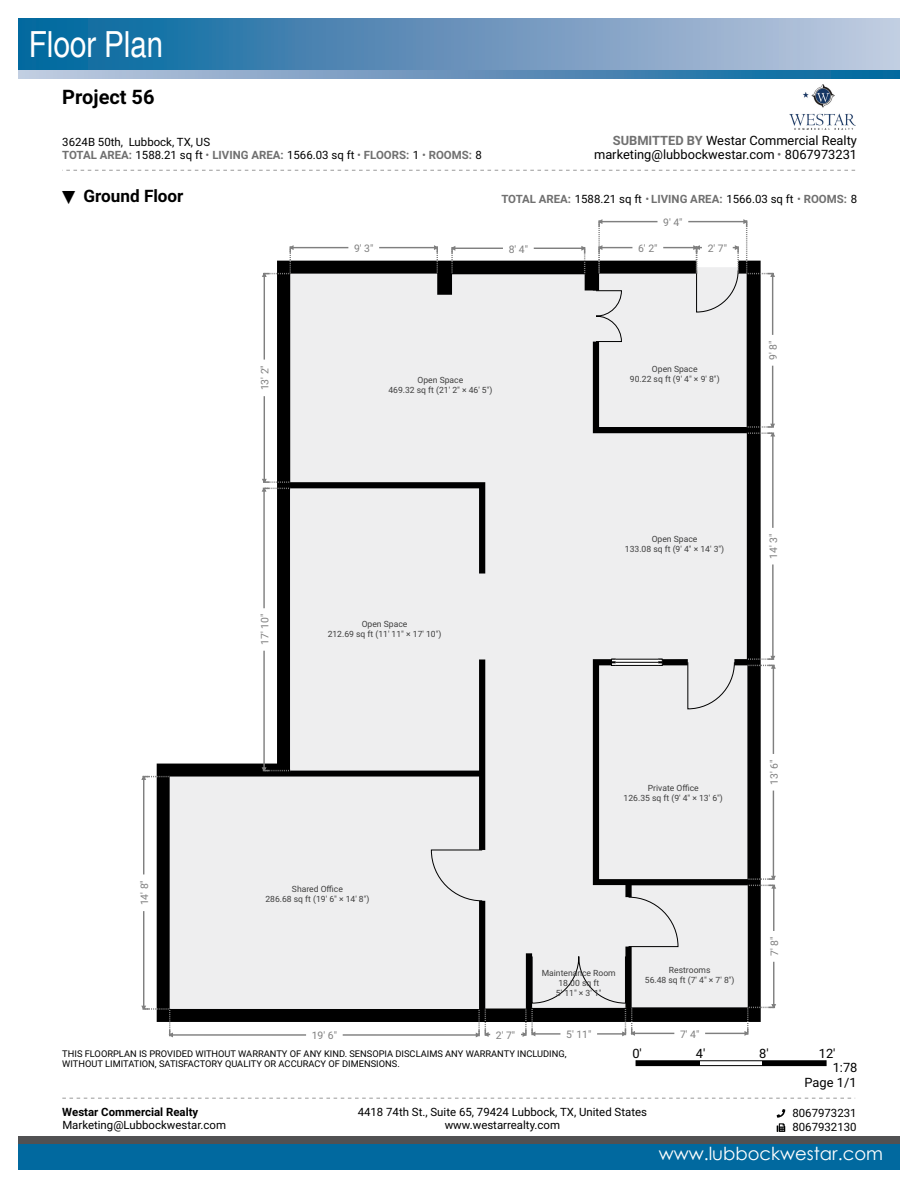
<style>
.page{position:relative;width:918px;height:1188px;background:#fff}
.page>*{position:absolute;margin:0;border:0;box-sizing:border-box;transform-origin:0 0}
.t1{font:condensed 36px "Helvetica";color:#fff}
.t2{font:700 19.95px "Roboto";color:#000}
.t3{font:18px "Century Gothic";color:#fff}
.t4{font:700 17.1px "Roboto";color:#000}
.t5{font:12.9px/14.2px "Roboto";color:#000;text-align:right}
.t6{font:11.4px/12.9px "Roboto";color:#000}
.t7{font:700 11.4px "Roboto";color:#707070}
.t8{font:10.35px "Roboto";color:#7f7f7f}
.t9{font:9.3px/10.1px "Roboto";color:#000}
.t10{font:8.55px/10.1px "Roboto";color:#3f3f3f;text-align:center}
.s1{font-weight:700;color:#707070}
.s2{color:#707070}
.s3{font-family:"DejaVu Sans";font-weight:400}
.s4{font-weight:400;color:#000}
.s5{font-weight:400}
.s6{font-weight:700}
</style>
<div class="page">
<div style="left:18px;top:1137px;width:882px;height:33px;background:#515153"></div>
<div style="left:18px;top:1144px;width:882px;height:26px;background:#01699f"></div>
<div style="left:18px;top:18px;width:882px;height:54px;background:linear-gradient(to right,#01629b,#c7c8de)"></div>
<svg style="left:18px;top:70px;width:882px;height:8px;background:#6395bc"></svg>
<svg style="left:62px;top:170px;width:793px;height:1px"></svg>
<img style="left:789px;top:85px;width:66px;height:44px">
<svg style="left:157px;top:261px;width:604px;height:761px;fill:#000"></svg>
<svg style="left:170px;top:267px;width:578px;height:742px;background:#e2e2e3"></svg>
<svg style="left:595px;top:290px;width:27px;height:52px"></svg>
<svg style="left:616px;top:660px;width:42px;height:5px"></svg>
<hr style="left:612px;top:665px;width:50px;height:1px;background:#000">
<hr style="left:612px;top:659px;width:50px;height:1px;background:#000">
<hr style="left:612px;top:662px;width:50px;height:1px;background:#000">
<svg style="left:611px;top:659px;width:5px;height:7px"></svg>
<svg style="left:658px;top:659px;width:5px;height:7px"></svg>
<svg style="left:687px;top:662px;width:48px;height:47px;background:#e1e1e2"></svg>
<svg style="left:431px;top:849px;width:52px;height:52px;background:#e2e2e3"></svg>
<svg style="left:628px;top:897px;width:51px;height:50px;background:#e2e2e3"></svg>
<hr style="left:599px;top:247px;width:33px;height:1px;background:#7f7f7f">
<hr style="left:663px;top:247px;width:34px;height:1px;background:#7f7f7f">
<svg style="left:597px;top:219px;width:6px;height:54px"></svg>
<hr style="left:599px;top:221px;width:59px;height:1px;background:#7f7f7f">
<hr style="left:688px;top:221px;width:59px;height:1px;background:#7f7f7f">
<svg style="left:693px;top:219px;width:82px;height:94px"></svg>
<hr style="left:772px;top:274px;width:1px;height:61px;background:#7f7f7f">
<hr style="left:772px;top:366px;width:1px;height:61px;background:#7f7f7f">
<hr style="left:264px;top:396px;width:1px;height:86px;background:#7f7f7f">
<hr style="left:264px;top:274px;width:1px;height:86px;background:#7f7f7f">
<svg style="left:261px;top:245px;width:33px;height:33px"></svg>
<svg style="left:433px;top:245px;width:6px;height:28px"></svg>
<hr style="left:290px;top:247px;width:58px;height:1px;background:#7f7f7f">
<hr style="left:379px;top:247px;width:58px;height:1px;background:#7f7f7f">
<svg style="left:450px;top:246px;width:6px;height:27px"></svg>
<svg style="left:581px;top:246px;width:6px;height:27px"></svg>
<hr style="left:452px;top:248px;width:51px;height:1px;background:#7f7f7f">
<hr style="left:534px;top:248px;width:51px;height:1px;background:#7f7f7f">
<svg style="left:260px;top:767px;width:29px;height:6px"></svg>
<svg style="left:260px;top:478px;width:29px;height:14px"></svg>
<hr style="left:263px;top:651px;width:2px;height:120px;background:#7f7f7f">
<hr style="left:263px;top:488px;width:2px;height:120px;background:#7f7f7f">
<svg style="left:748px;top:423px;width:27px;height:14px"></svg>
<hr style="left:772px;top:433px;width:2px;height:95px;background:#7f7f7f">
<hr style="left:772px;top:564px;width:2px;height:95px;background:#7f7f7f">
<svg style="left:748px;top:655px;width:28px;height:14px"></svg>
<hr style="left:773px;top:665px;width:1px;height:89px;background:#7f7f7f">
<hr style="left:773px;top:791px;width:1px;height:88px;background:#7f7f7f">
<svg style="left:475px;top:1010px;width:15px;height:28px"></svg>
<hr style="left:343px;top:1034px;width:136px;height:2px;background:#7f7f7f">
<hr style="left:170px;top:1034px;width:136px;height:2px;background:#7f7f7f">
<svg style="left:141px;top:1005px;width:33px;height:33px"></svg>
<svg style="left:141px;top:775px;width:28px;height:6px"></svg>
<hr style="left:143px;top:911px;width:1px;height:98px;background:#7f7f7f">
<hr style="left:143px;top:777px;width:1px;height:97px;background:#7f7f7f">
<svg style="left:748px;top:875px;width:28px;height:14px"></svg>
<hr style="left:773px;top:885px;width:1px;height:46px;background:#7f7f7f">
<hr style="left:773px;top:962px;width:1px;height:45px;background:#7f7f7f">
<svg style="left:744px;top:1003px;width:32px;height:33px"></svg>
<svg style="left:521px;top:956px;width:115px;height:81px"></svg>
<hr style="left:705px;top:1033px;width:43px;height:1px;background:#7f7f7f">
<hr style="left:632px;top:1033px;width:42px;height:1px;background:#7f7f7f">
<div style="left:636px;top:1060px;width:190px;height:6px;border:1px solid #000"></div>
<div style="left:636px;top:1061px;width:63px;height:5px;background:#000"></div>
<div style="left:763px;top:1061px;width:63px;height:5px;background:#000"></div>
<svg style="left:62px;top:1098px;width:793px;height:1px"></svg>
<svg style="left:777px;top:1109px;width:8px;height:23px"></svg>
<p class="t1" style="left:29px;top:23px;width:136px">Floor Plan</p>
<p class="t2" style="left:62px;top:82px;width:94px">Project 56</p>
<p class="t6" style="left:62px;top:135px;width:421px">3624B 50th, Lubbock, TX, US<br><span class="s1">TOTAL AREA:</span> 1588.21 sq ft <span class="s2">•</span> <span class="s1">LIVING AREA:</span> 1566.03 sq ft <span class="s2">•</span> <span class="s1">FLOORS:</span> 1 <span class="s2">•</span> <span class="s1">ROOMS:</span> 8</p>
<p class="t5" style="left:594px;top:133px;width:265px"><span class="s1">SUBMITTED BY</span> Westar Commercial Realty marketing@lubbockwestar.com <span class="s2">•</span> 8067973231</p>
<p class="t4" style="left:62px;top:184px;width:123px"><span class="s3">▼</span> Ground Floor</p>
<p class="t7" style="left:501px;top:191px;width:357px">TOTAL AREA: <span class="s4">1588.21 sq ft</span> <span class="s5">•</span> LIVING AREA: <span class="s4">1566.03 sq ft</span> <span class="s5">•</span> ROOMS: <span class="s4">8</span></p>
<p class="t8" style="left:638px;top:241px;width:21px">6' 2"</p>
<p class="t8" style="left:708px;top:241px;width:21px">2' 7"</p>
<p class="t8" style="left:663px;top:215px;width:21px">9' 4"</p>
<p class="t8" style="left:354px;top:241px;width:21px">9' 3"</p>
<p class="t8" style="left:509px;top:242px;width:21px">8' 4"</p>
<p class="t8" style="left:137px;top:905px;width:27px;rotate:-90deg">14' 8"</p>
<p class="t8" style="left:258px;top:390px;width:27px;rotate:-90deg">13' 2"</p>
<p class="t10" style="left:652px;top:364px;width:47px">Open Space</p>
<p class="t10" style="left:418px;top:374px;width:47px">Open Space</p>
<p class="t10" style="left:630px;top:374px;width:91px">90.22 sq ft (9' 4" × 9' 8")</p>
<p class="t10" style="left:388px;top:384px;width:106px">469.32 sq ft (21' 2" × 46' 5")</p>
<p class="t8" style="left:766px;top:360px;width:21px;rotate:-90deg">9' 8"</p>
<p class="t8" style="left:257px;top:645px;width:33px;rotate:-90deg">17' 10"</p>
<p class="t10" style="left:328px;top:618px;width:115px">Open Space<br>212.69 sq ft (11' 11" × 17' 10")</p>
<p class="t10" style="left:265px;top:883px;width:106px">Shared Office<br>286.68 sq ft (19' 6" × 14' 8")</p>
<p class="t8" style="left:312px;top:1028px;width:27px">19' 6"</p>
<p class="t10" style="left:625px;top:533px;width:101px">Open Space<br>133.08 sq ft (9' 4" × 14' 3")</p>
<p class="t8" style="left:766px;top:559px;width:27px;rotate:-90deg">14' 3"</p>
<p class="t10" style="left:624px;top:783px;width:101px">Private Office<br>126.35 sq ft (9' 4" × 13' 6")</p>
<p class="t8" style="left:767px;top:785px;width:27px;rotate:-90deg">13' 6"</p>
<p class="t8" style="left:496px;top:1028px;width:21px">2' 7"</p>
<p class="t10" style="left:542px;top:968px;width:76px">Maintenance Room<br>18.00 sq ft<br>5' 11" × 3' 1"</p>
<p class="t10" style="left:645px;top:964px;width:91px">Restrooms<br>56.48 sq ft (7' 4" × 7' 8")</p>
<p class="t8" style="left:566px;top:1027px;width:27px">5' 11"</p>
<p class="t8" style="left:680px;top:1027px;width:21px">7' 4"</p>
<p class="t8" style="left:767px;top:956px;width:21px;rotate:-90deg">7' 8"</p>
<p class="t9" style="left:62px;top:1049px;width:506px">THIS FLOORPLAN IS PROVIDED WITHOUT WARRANTY OF ANY KIND. SENSOPIA DISCLAIMS ANY WARRANTY INCLUDING,<br>WITHOUT LIMITATION, SATISFACTORY QUALITY OR ACCURACY OF DIMENSIONS.</p>
<p class="t5" style="left:632px;top:1046px;width:11px">0'</p>
<p class="t5" style="left:696px;top:1046px;width:11px">4'</p>
<p class="t5" style="left:759px;top:1046px;width:11px">8'</p>
<p class="t5" style="left:819px;top:1046px;width:18px">12'</p>
<p class="t5" style="left:833px;top:1060px;width:26px">1:78</p>
<p class="t5" style="left:805px;top:1075px;width:53px">Page 1/1</p>
<p class="t6" style="left:62px;top:1105px;width:165px"><span class="s6">Westar Commercial Realty<br></span>Marketing@Lubbockwestar.com</p>
<p class="t6" style="left:358px;top:1105px;width:291px;text-align:center">4418 74th St., Suite 65, 79424 Lubbock, TX, United States www.westarrealty.com</p>
<p class="t6" style="left:792px;top:1105px;width:66px;line-height:14.2px">8067973231<br>8067932130</p>
<p class="t3" style="left:659px;top:1141px;width:226px">www.lubbockwestar.com</p>
</div>
